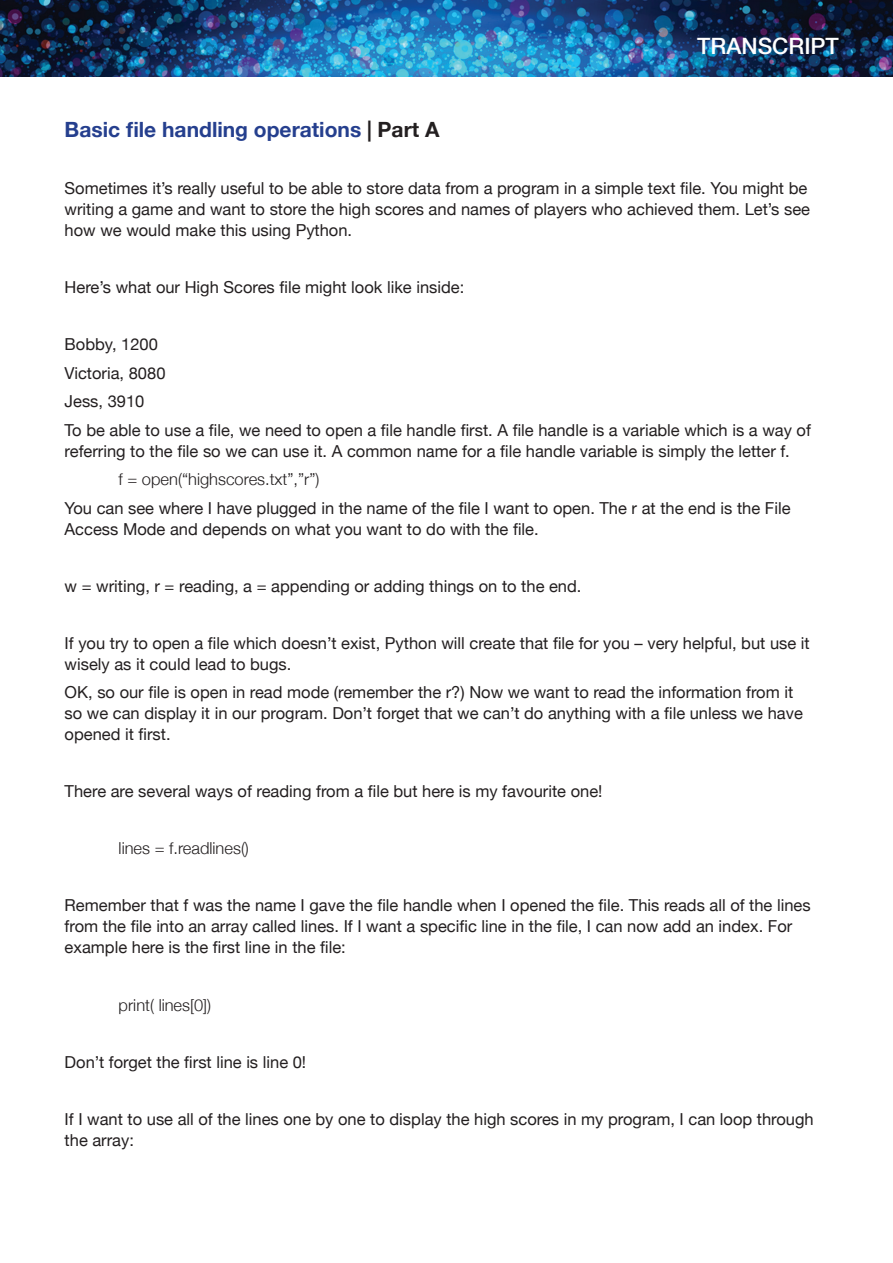
<style>
.page{position:relative;width:893px;height:1263px;background:#fff}
.page>*{position:absolute;margin:0;border:0;box-sizing:border-box;transform-origin:0 0}
.t1{font:500 22.5px "Helvetica Neue";color:#fff}
.t2{font:700 21px "Helvetica Neue";color:#253f8e}
.t3{font:16.5px/21px "Helvetica Neue";color:#231f20}
.t4{font:300 16.5px "Helvetica Neue";color:#231f20}
.s1{color:#231f20}
</style>
<div class="page">
<img style="left:0;top:1px;width:892px;height:75px">
<p class="t2" style="left:65px;top:113px;width:376px">Basic file handling operations <span class="s1">| Part A</span></p>
<h1 class="t1" style="left:697px;top:28px;width:143px">TRANSCRIPT</h1>
<p class="t3" style="left:65px;top:179px;width:747px">Sometimes it’s really useful to be able to store data from a program in a simple text file. You might be writing a game and want to store the high scores and names of players who achieved them. Let’s see how we would make this using Python.</p>
<p class="t3" style="left:65px;top:278px;width:401px">Here’s what our High Scores file might look like inside:</p>
<p class="t3" style="left:65px;top:331px;width:748px;line-height:28.5px">Bobby, 1200<br>Victoria, 8080<br>Jess, 3910<br>To be able to use a file, we need to open a file handle first. A file handle is a variable which is a way of</p>
<p class="t3" style="left:65px;top:441px;width:727px">referring to the file so we can use it. A common name for a file handle variable is simply the letter f.</p>
<p class="t4" style="left:119px;top:466px;width:202px">f = open(“highscores.txt”,”r”)</p>
<p class="t3" style="left:65px;top:498px;width:727px">You can see where I have plugged in the name of the file I want to open. The r at the end is the File<br>Access Mode and depends on what you want to do with the file.</p>
<p class="t3" style="left:65px;top:576px;width:518px">w = writing, r = reading, a = appending or adding things on to the end.</p>
<p class="t3" style="left:65px;top:633px;width:747px">If you try to open a file which doesn’t exist, Python will create that file for you – very helpful, but use it wisely as it could lead to bugs.</p>
<p class="t3" style="left:65px;top:683px;width:740px">OK, so our file is open in read mode (remember the r?) Now we want to read the information from it so we can display it in our program. Don’t forget that we can’t do anything with a file unless we have opened it first.</p>
<p class="t3" style="left:65px;top:782px;width:539px">There are several ways of reading from a file but here is my favourite one!</p>
<p class="t4" style="left:119px;top:835px;width:132px">lines = f.readlines()</p>
<p class="t3" style="left:65px;top:896px;width:748px">Remember that f was the name I gave the file handle when I opened the file. This reads all of the lines from the file into an array called lines. If I want a specific line in the file, I can now add an index. For example here is the first line in the file:</p>
<p class="t4" style="left:119px;top:991px;width:94px">print( lines[0])</p>
<p class="t3" style="left:65px;top:1052px;width:243px">Don’t forget the first line is line 0!</p>
<p class="t3" style="left:65px;top:1109px;width:751px">If I want to use all of the lines one by one to display the high scores in my program, I can loop through the array:</p>
</div>
